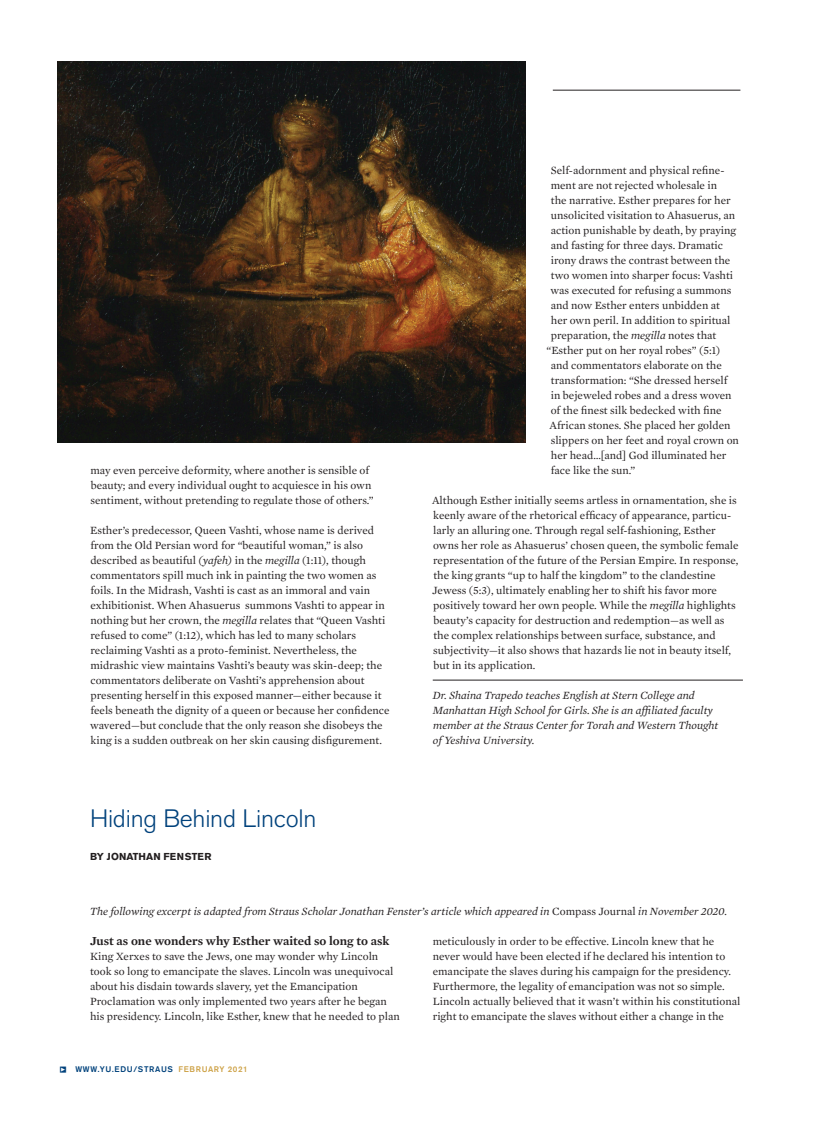
<style>
.page{position:relative;width:833px;height:1125px;background:#fff}
.page>*{position:absolute;margin:0;border:0;box-sizing:border-box;transform-origin:0 0}
.head{font:300 25px "Akzidenz Grotesk BE";letter-spacing:-.01em;color:#01427c}
.body_text{font:600 12.5px "Mercury Text G1";color:#231f20}
.body_text-2{font:11.25px/15px "Mercury Text G1";color:#231f20}
.footer_ital{font:italic 11.25px/15px "Mercury Text G1";color:#231f20}
.ital_body_text{font:italic 11.25px "Mercury Text G1";color:#231f20}
.author{font:700 10px "Akzidenz Grotesk BE";letter-spacing:.01em;color:#231f20}
.t1{font:500 8.12px "Akzidenz Grotesk BE";letter-spacing:.075em;color:#01427c}
.s1{font-style:italic}
.s2{font-style:normal}
.s3{font-family:"Pointers";font-weight:400;font-size:8px}
.s4{color:#cea349}
</style>
<div class="page">
<hr style="left:432px;top:680px;width:310px;height:1px;background:#231f20">
<hr style="left:552px;top:90px;width:188px;height:1px;background:#231f20">
<img style="left:57px;top:61px;width:468px;height:381px">
<p class="body_text-2" style="left:90px;top:462px;width:284px">may even perceive deformity, where another is sensible of beauty; and every individual ought to acquiesce in his own sentiment, without pretending to regulate those of others.”</p>
<p class="body_text-2" style="left:90px;top:522px;width:301px">Esther’s predecessor, Queen Vashti, whose name is derived from the Old Persian word for “beautiful woman,” is also described as beautiful <span class="s1">(yafeh)</span> in the <span class="s1">megilla</span> (1:11), though commentators spill much ink in painting the two women as foils. In the Midrash, Vashti is cast as an immoral and vain exhibitionist. When Ahasuerus summons Vashti to appear in nothing but her crown, the <span class="s1">megilla</span> relates that “Queen Vashti refused to come” (1:12), which has led to many scholars reclaiming Vashti as a proto-feminist. Nevertheless, the midrashic view maintains Vashti’s beauty was skin-deep; the commentators deliberate on Vashti’s apprehension about presenting herself in this exposed manner—either because it feels beneath the dignity of a queen or because her confidence wavered—but conclude that the only reason she disobeys the king is a sudden outbreak on her skin causing disfigurement.</p>
<p class="head" style="left:90px;top:804px;width:228px">Hiding Behind Lincoln</p>
<p class="author" style="left:90px;top:850px;width:123px">BY JONATHAN FENSTER</p>
<p class="body_text-2" style="left:550px;top:162px;width:175px">Self-adornment and physical refine-</p>
<p class="body_text-2" style="left:550px;top:177px;width:168px">ment are not rejected wholesale in</p>
<p class="body_text-2" style="left:551px;top:192px;width:181px">the narrative. Esther prepares for her</p>
<p class="body_text-2" style="left:551px;top:207px;width:186px">unsolicited visitation to Ahasuerus, an</p>
<p class="body_text-2" style="left:550px;top:222px;width:187px">action punishable by death, by praying</p>
<p class="body_text-2" style="left:550px;top:237px;width:174px">and fasting for three days. Dramatic</p>
<p class="body_text-2" style="left:551px;top:252px;width:181px">irony draws the contrast between the</p>
<p class="body_text-2" style="left:551px;top:267px;width:184px">two women into sharper focus: Vashti</p>
<p class="body_text-2" style="left:550px;top:282px;width:182px">was executed for refusing a summons</p>
<p class="body_text-2" style="left:550px;top:297px;width:171px">and now Esther enters unbidden at</p>
<p class="body_text-2" style="left:551px;top:312px;width:181px">her own peril. In addition to spiritual</p>
<p class="body_text-2" style="left:550px;top:327px;width:167px">preparation, the <span class="s1">megilla</span> notes that</p>
<p class="body_text-2" style="left:546px;top:342px;width:175px">“Esther put on her royal robes” (5:1)</p>
<p class="body_text-2" style="left:550px;top:357px;width:172px">and commentators elaborate on the</p>
<p class="body_text-2" style="left:551px;top:372px;width:178px">transformation: “She dressed herself</p>
<p class="body_text-2" style="left:551px;top:387px;width:182px">in bejeweled robes and a dress woven</p>
<p class="body_text-2" style="left:550px;top:402px;width:172px">of the finest silk bedecked with fine</p>
<p class="body_text-2" style="left:549px;top:417px;width:182px">African stones. She placed her golden</p>
<p class="body_text-2" style="left:550px;top:432px;width:190px">slippers on her feet and royal crown on</p>
<p class="body_text-2" style="left:551px;top:447px;width:177px">her head…[and] God illuminated her</p>
<p class="body_text-2" style="left:550px;top:462px;width:86px">face like the sun.”</p>
<p class="body_text-2" style="left:432px;top:492px;width:308px">Although Esther initially seems artless in ornamentation, she is keenly aware of the rhetorical efficacy of appearance, particu&shy;larly an alluring one. Through regal self-fashioning, Esther owns her role as Ahasuerus’ chosen queen, the symbolic female representation of the future of the Persian Empire. In response, the king grants “up to half the kingdom” to the clandestine Jewess (5:3), ultimately enabling her to shift his favor more positively toward her own people. While the <span class="s1">megilla</span> highlights beauty’s capacity for destruction and redemption—as well as the complex relationships between surface, substance, and subjectivity—it also shows that hazards lie not in beauty itself, but in its application.</p>
<p class="footer_ital" style="left:432px;top:687px;width:287px">Dr. Shaina Trapedo teaches English at Stern College and Manhattan High School for Girls. She is an affiliated faculty member at the Straus Center for Torah and Western Thought of Yeshiva University.</p>
<p class="ital_body_text" style="left:90px;top:904px;width:638px">The following excerpt is adapted from Straus Scholar Jonathan Fenster’s article which appeared in <span class="s2">Compass Journal</span> in November 2020.</p>
<p class="body_text" style="left:90px;top:933px;width:301px">Just as one wonders why Esther waited so long to ask</p>
<p class="body_text-2" style="left:90px;top:949px;width:311px">King Xerxes to save the Jews, one may wonder why Lincoln took so long to emancipate the slaves. Lincoln was unequivocal about his disdain towards slavery, yet the Emancipation Proclamation was only implemented two years after he began his presidency. Lincoln, like Esther, knew that he needed to plan</p>
<p class="body_text-2" style="left:432px;top:934px;width:309px">meticulously in order to be effective. Lincoln knew that he never would have been elected if he declared his intention to emancipate the slaves during his campaign for the presidency.<br>Furthermore, the legality of emancipation was not so simple.<br>Lincoln actually believed that it wasn’t within his constitutional right to emancipate the slaves without either a change in the</p>
<p class="t1" style="left:60px;top:1065px;width:189px"><span class="s3">s</span> WWW.YU.EDU/STRAUS <span class="s4">FEBRUARY 2021</span></p>
</div>
